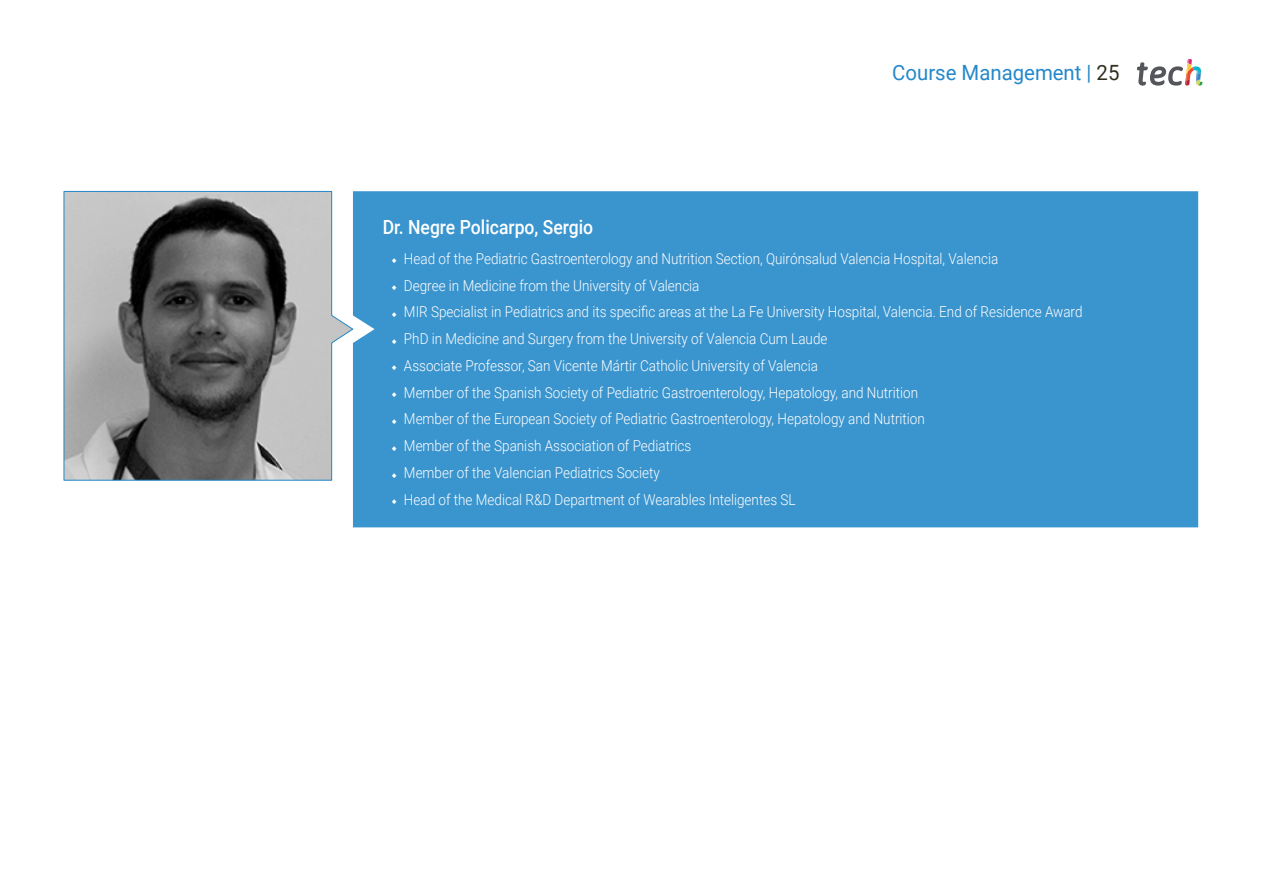
<style>
.page{position:relative;width:1263px;height:893px;background:#fff}
.page>*{position:absolute;margin:0;border:0;box-sizing:border-box;transform-origin:0 0}
.t1{font:21px "Roboto";color:#2488c9}
.t2{font:500 19.5px "Roboto";color:#fff;scale:.9 1}
.t3{font:300 15px/26.7px "Roboto";color:#fff;scale:.9 1}
.s1{color:#312e20}
</style>
<div class="page">
<svg style="left:1137px;top:59px;width:65px;height:27px"></svg>
<div style="left:353px;top:191px;width:845px;height:336px;background:#3a94ce"></div>
<svg style="left:64px;top:191px;width:289px;height:290px;background:#8c8d8e"></svg>
<svg style="left:392px;top:259px;width:5px;height:5px"></svg>
<svg style="left:392px;top:285px;width:5px;height:5px"></svg>
<svg style="left:392px;top:312px;width:5px;height:5px"></svg>
<svg style="left:392px;top:339px;width:5px;height:5px"></svg>
<svg style="left:392px;top:366px;width:5px;height:5px"></svg>
<svg style="left:392px;top:392px;width:5px;height:5px"></svg>
<svg style="left:392px;top:419px;width:5px;height:5px"></svg>
<svg style="left:392px;top:446px;width:5px;height:5px"></svg>
<svg style="left:392px;top:473px;width:5px;height:5px"></svg>
<svg style="left:392px;top:499px;width:5px;height:5px"></svg>
<h1 class="t1" style="left:892px;top:57px;width:229px">Course Management | <span class="s1">25</span></h1>
<h2 class="t2" style="left:383px;top:214px;width:235px">Dr. Negre Policarpo, Sergio</h2>
<p class="t3" style="left:404px;top:245px;width:755px">Head of the Pediatric Gastroenterology and Nutrition Section, Quirónsalud Valencia Hospital, Valencia<br>Degree in Medicine from the University of Valencia<br>MIR Specialist in Pediatrics and its specific areas at the La Fe University Hospital, Valencia. End of Residence Award PhD in Medicine and Surgery from the University of Valencia Cum Laude<br>Associate Professor, San Vicente Mártir Catholic University of Valencia<br>Member of the Spanish Society of Pediatric Gastroenterology, Hepatology, and Nutrition<br>Member of the European Society of Pediatric Gastroenterology, Hepatology and Nutrition<br>Member of the Spanish Association of Pediatrics<br>Member of the Valencian Pediatrics Society<br>Head of the Medical R&amp;D Department of Wearables Inteligentes SL</p>
</div>
